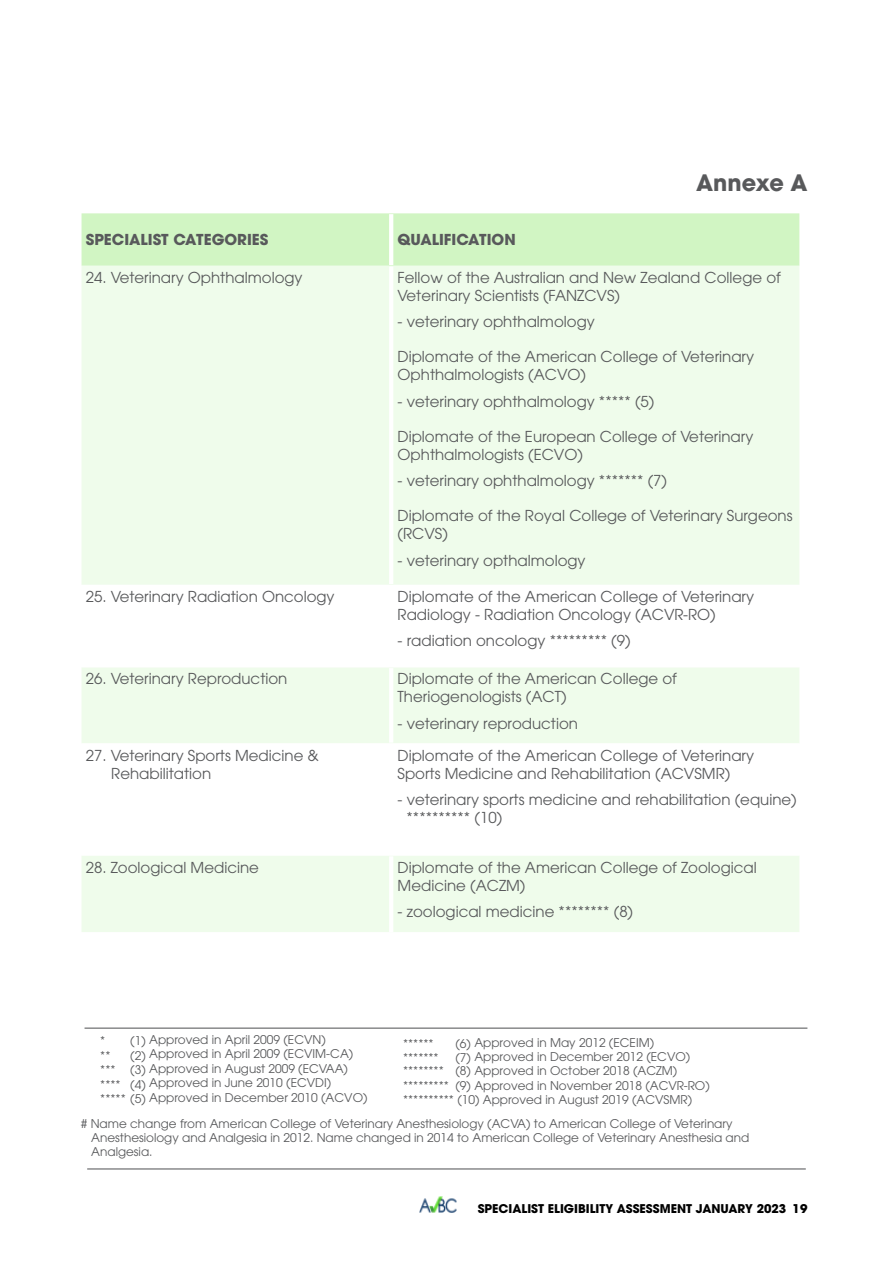
<style>
.page{position:relative;width:893px;height:1263px;background:#fff}
.page>*{position:absolute;margin:0;border:0;box-sizing:border-box;transform-origin:0 0}
.t1{font:700 22.5px "ITC Avant Garde Pro";color:#58595b}
.t2{font:15px/18px "ITC Avant Garde Pro";color:#58595b}
.t3{font:700 15px "ITC Avant Garde Pro";color:#58595b}
.t4{font:12px/14.4px "ITC Avant Garde Pro";color:#58595b}
.t5{font:700 12px "ITC Avant Garde Pro";color:#000}
</style>
<div class="page">
<img style="left:419px;top:1196px;width:38px;height:17px">
<hr style="left:85px;top:1027px;width:722px;height:2px;background:#58595b">
<hr style="left:87px;top:1168px;width:719px;height:1px;background:#58595b">
<div style="left:82px;top:213px;width:717px;height:53px;background:#d1f5c3"></div>
<div style="left:82px;top:266px;width:717px;height:666px;background:#effceb"></div>
<svg style="left:82px;top:585px;width:717px;height:270px"></svg>
<hr style="left:389px;top:214px;width:4px;height:51px;background:#fff">
<hr style="left:389px;top:266px;width:4px;height:318px;background:#fff">
<hr style="left:389px;top:585px;width:4px;height:81px;background:#fff">
<hr style="left:389px;top:668px;width:4px;height:75px;background:#fff">
<hr style="left:389px;top:744px;width:4px;height:111px;background:#fff">
<hr style="left:389px;top:856px;width:4px;height:76px;background:#fff">
<h1 class="t1" style="left:696px;top:167px;width:113px">Annexe A</h1>
<p class="t3" style="left:86px;top:230px;width:184px">SPECIALIST CATEGORIES</p>
<p class="t3" style="left:398px;top:230px;width:120px">QUALIFICATION</p>
<p class="t2" style="left:86px;top:268px;width:218px">24. Veterinary Ophthalmology</p>
<p class="t2" style="left:398px;top:268px;width:385px">Fellow of the Australian and New Zealand College of<br>Veterinary Scientists (FANZCVS)</p>
<p class="t2" style="left:398px;top:313px;width:199px">- veterinary ophthalmology</p>
<p class="t2" style="left:398px;top:348px;width:358px">Diplomate of the American College of Veterinary<br>Ophthalmologists (ACVO)</p>
<p class="t2" style="left:398px;top:392px;width:258px">- veterinary ophthalmology ***** (5)</p>
<p class="t2" style="left:398px;top:427px;width:357px">Diplomate of the European College of Veterinary<br>Ophthalmologists (ECVO)</p>
<p class="t2" style="left:398px;top:472px;width:271px">- veterinary ophthalmology ******* (7)</p>
<p class="t2" style="left:398px;top:507px;width:396px">Diplomate of the Royal College of Veterinary Surgeons (RCVS)</p>
<p class="t2" style="left:398px;top:551px;width:190px">- veterinary opthalmology</p>
<p class="t2" style="left:86px;top:587px;width:250px">25. Veterinary Radiation Oncology</p>
<p class="t2" style="left:398px;top:587px;width:358px">Diplomate of the American College of Veterinary<br>Radiology - Radiation Oncology (ACVR-RO)</p>
<p class="t2" style="left:398px;top:632px;width:235px">- radiation oncology ********* (9)</p>
<p class="t2" style="left:86px;top:670px;width:203px">26. Veterinary Reproduction</p>
<p class="t2" style="left:398px;top:670px;width:281px">Diplomate of the American College of<br>Theriogenologists (ACT)</p>
<p class="t2" style="left:398px;top:714px;width:182px">- veterinary reproduction</p>
<p class="t2" style="left:111px;top:746px;width:209px;text-indent:-26px">27. Veterinary Sports Medicine &amp;<br>Rehabilitation</p>
<p class="t2" style="left:398px;top:746px;width:358px">Diplomate of the American College of Veterinary<br>Sports Medicine and Rehabilitation (ACVSMR)</p>
<p class="t2" style="left:407px;top:790px;width:392px;text-indent:-9px">- veterinary sports medicine and rehabilitation (equine) ********** (10)</p>
<p class="t2" style="left:86px;top:858px;width:175px">28. Zoological Medicine</p>
<p class="t2" style="left:398px;top:858px;width:361px">Diplomate of the American College of Zoological<br>Medicine (ACZM)</p>
<p class="t2" style="left:398px;top:902px;width:237px">- zoological medicine ******** (8)</p>
<p class="t4" style="left:100px;top:1031px;width:227px;line-height:15.9px">* (1) Approved in April 2009 (ECVN) **</p>
<p class="t4" style="left:100px;top:1046px;width:269px;text-indent:30px">(2) Approved in April 2009 (ECVIM-CA) *** (3) Approved in August 2009 (ECVAA) **** (4) Approved in June 2010 (ECVDI)<br>***** (5) Approved in December 2010 (ACVO)</p>
<p class="t4" style="left:403px;top:1036px;width:32px">******</p>
<p class="t4" style="left:456px;top:1035px;width:200px">(6) Approved in May 2012 (ECEIM)</p>
<p class="t4" style="left:403px;top:1051px;width:37px">*******</p>
<p class="t4" style="left:403px;top:1049px;width:308px;text-indent:52px">(7) Approved in December 2012 (ECVO) ******** (8) Approved in October 2018 (ACZM) ********* (9) Approved in November 2018 (ACVR-RO) ********** (10) Approved in August 2019 (ACVSMR)</p>
<p class="t4" style="left:91px;top:1116px;width:659px;text-indent:-10px"># Name change from American College of Veterinary Anesthesiology (ACVA) to American College of Veterinary<br>Anesthesiology and Analgesia in 2012. Name changed in 2014 to American College of Veterinary Anesthesia and<br>Analgesia.</p>
<p class="t5" style="left:478px;top:1200px;width:331px">SPECIALIST ELIGIBILITY ASSESSMENT JANUARY 2023 19</p>
</div>
